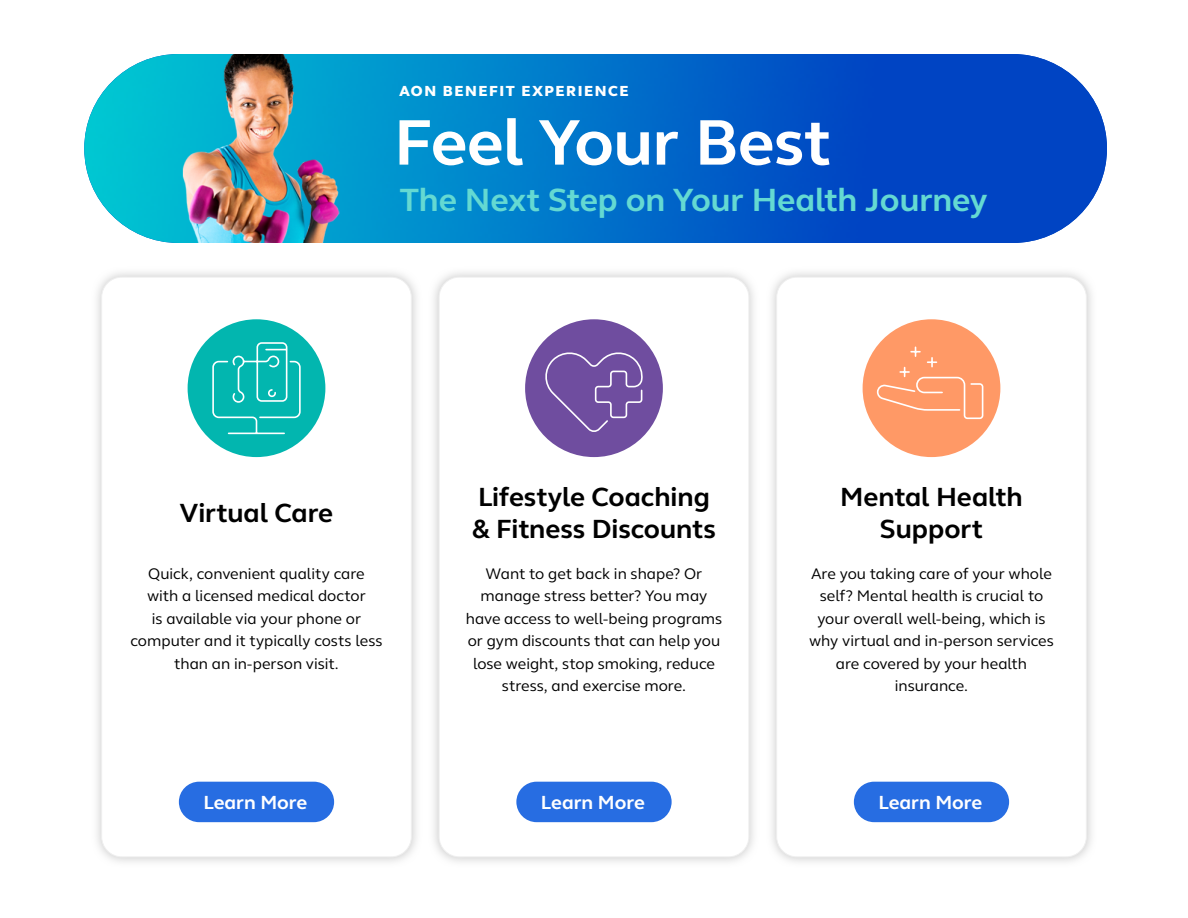
<style>
.page{position:relative;width:1188px;height:918px;background:#fff}
.page>*{position:absolute;margin:0;border:0;box-sizing:border-box;transform-origin:0 0}
.t1{font:700 66px "FS Thrive Elliot";letter-spacing:-.01em;color:#fff}
.t2{font:700 33px "FS Thrive Elliot";letter-spacing:-.005em;color:#64d9d2}
.t3{font:700 27px/31.5px "FS Thrive Elliot";letter-spacing:-.005em;color:#000}
.t4{font:700 19.5px "FS Thrive Elliot";color:#fff}
.t5{font:15.75px/22.5px "FS Thrive Elliot";color:#000;text-align:center}
.t6{font:800 15px "FS Thrive Elliot";letter-spacing:.105em;color:#fff}
</style>
<div class="page">
<div style="left:91px;top:266px;width:331px;height:601px;background:linear-gradient(to right,#f2f2f2,#f2f2f2)"></div>
<div style="left:102px;top:277px;width:309px;height:580px;background:#fff;border-radius:20px"></div>
<div style="left:188px;top:319px;width:137px;height:138px;background:#02b6af;border-radius:50%"></div>
<svg style="left:212px;top:342px;width:89px;height:93px"></svg>
<div style="left:179px;top:782px;width:155px;height:40px;background:#276de2;border-radius:20px"></div>
<img style="left:84px;top:54px;width:1023px;height:189px;border-radius:95px">
<img style="left:156px;top:54px;width:293px;height:189px">
<div style="left:428px;top:266px;width:332px;height:601px;background:linear-gradient(to right,#f1f1f1,#f2f2f2)"></div>
<div style="left:439px;top:277px;width:310px;height:580px;background:#fff;border-radius:20px"></div>
<div style="left:525px;top:319px;width:138px;height:138px;background:#6f4d9f;border-radius:50%"></div>
<svg style="left:545px;top:352px;width:98px;height:80px"></svg>
<div style="left:516px;top:782px;width:156px;height:40px;background:#276de2;border-radius:20px"></div>
<div style="left:766px;top:266px;width:331px;height:601px;background:linear-gradient(to right,#f2f2f2,#f2f2f2)"></div>
<div style="left:777px;top:277px;width:309px;height:580px;background:#fff;border-radius:20px"></div>
<div style="left:863px;top:319px;width:137px;height:138px;background:#f96;border-radius:50%"></div>
<svg style="left:876px;top:346px;width:108px;height:74px"></svg>
<div style="left:854px;top:782px;width:155px;height:40px;background:#276de2;border-radius:20px"></div>
<p class="t6" style="left:399px;top:81px;width:231px">AON BENEFIT EXPERIENCE</p>
<h1 class="t1" style="left:394px;top:102px;width:439px">Feel Your Best</h1>
<h2 class="t2" style="left:399px;top:180px;width:590px">The Next Step on Your Health Journey</h2>
<h3 class="t3" style="left:180px;top:498px;width:155px">Virtual Care</h3>
<p class="t5" style="left:131px;top:562px;width:253px">Quick, convenient quality care<br>with a licensed medical doctor<br>is available via your phone or computer and it typically costs less than an in-person visit.</p>
<p class="t4" style="left:203px;top:791px;width:105px">Learn More</p>
<h3 class="t3" style="left:472px;top:482px;width:245px">Lifestyle Coaching &amp; Fitness Discounts</h3>
<p class="t5" style="left:466px;top:562px;width:258px">Want to get back in shape? Or manage stress better? You may have access to well-being programs or gym discounts that can help you lose weight, stop smoking, reduce stress, and exercise more.</p>
<p class="t4" style="left:541px;top:791px;width:105px">Learn More</p>
<h3 class="t3" style="left:840px;top:482px;width:184px;text-align:center">Mental Health<br>Support</h3>
<p class="t5" style="left:809px;top:562px;width:246px">Are you taking care of your whole self? Mental health is crucial to your overall well-being, which is why virtual and in-person services are covered by your health insurance.</p>
<p class="t4" style="left:878px;top:791px;width:105px">Learn More</p>
</div>
